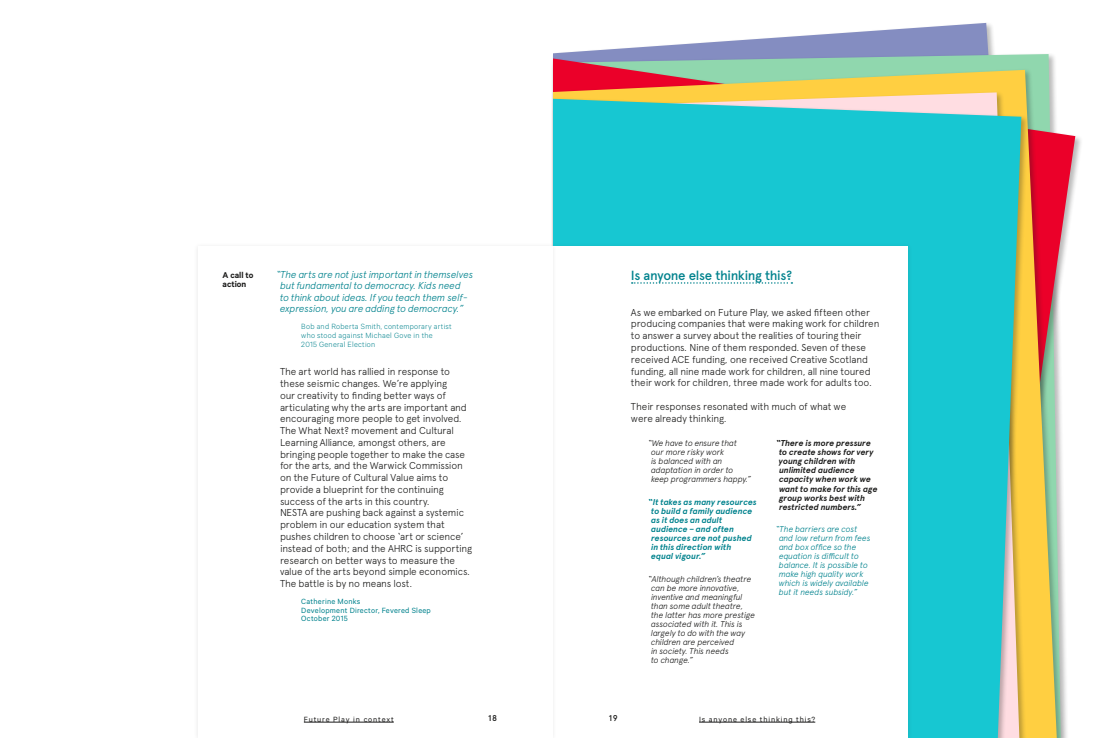
<style>
.page{position:relative;width:1106px;height:738px;background:#fff}
.page>*{position:absolute;margin:0;border:0;box-sizing:border-box;transform-origin:0 0}
.t1{font:500 13.2px "Apercu";letter-spacing:-.025em;color:#00828d}
.t2{font:300 10px/11.7px "Apercu";letter-spacing:-.015em;color:#1c1c1b}
.t3{font:italic 300 10px/11.4px "Apercu";letter-spacing:-.015em;color:#00828d}
.t4{font:600 9.5px/9px "Calibre";color:#1c1c1b}
.t5{font:italic 300 8.5px/9px "Apercu";letter-spacing:-.015em;color:#1c1c1b}
.t6{font:italic 300 8.5px/9px "Apercu";letter-spacing:-.015em;color:#00828d}
.t7{font:italic 700 8.5px/9px "Apercu";letter-spacing:-.005em;color:#1c1c1b}
.t8{font:italic 700 8.5px/9px "Apercu";letter-spacing:-.005em;color:#00828d}
.t9{font:300 8.5px/8.5px "Calibre";letter-spacing:.03em;color:#00828d}
.t10{font:8.5px/8.5px "Calibre";letter-spacing:.03em;color:#00828d}
.t11{font:8.5px "Calibre";letter-spacing:.1em;color:#1c1c1b}
.t12{font:500 8.5px "Apercu";color:#1c1c1b}
</style>
<div class="page">
<svg style="left:558px;top:23px;width:436px;height:30px"></svg>
<svg style="left:553px;top:58px;width:522px;height:679px"></svg>
<svg style="left:553px;top:70px;width:503px;height:667px;background:#db9e57"></svg>
<div style="left:551px;top:97px;width:478px;height:640px;background:#1c1c1b;opacity:.3"></div>
<svg style="left:553px;top:99px;width:468px;height:638px;background:#2ac7cc"></svg>
<div style="left:548px;top:241px;width:364px;height:496px;background:#1c1c1b;opacity:.1"></div>
<div style="left:553px;top:247px;width:354px;height:490px;background:#fff"></div>
<hr style="left:699px;top:721px;width:116px;height:1px;background:#1c1c1b">
<svg style="left:631px;top:282px;width:161px;height:1px"></svg>
<div style="left:193px;top:241px;width:364px;height:496px;background:#fbfbfb"></div>
<div style="left:198px;top:247px;width:355px;height:490px;background:#fff"></div>
<hr style="left:304px;top:721px;width:90px;height:1px;background:#1c1c1b">
<p class="t4" style="left:223px;top:270px;width:32px">A call to action</p>
<p class="t3" style="left:280px;top:268px;width:195px;text-indent:-3px">“The arts are not just important in themselves but fundamental to democracy. Kids need<br>to think about ideas. If you teach them self&shy;expression, you are adding to democracy.”</p>
<p class="t9" style="left:301px;top:322px;width:152px">Bob and Roberta Smith, contemporary artist who stood against Michael Gove in the<br>2015 General Election</p>
<p class="t2" style="left:280px;top:365px;width:193px">The art world has rallied in response to these seismic changes. We’re applying<br>our creativity to finding better ways of articulating why the arts are important and encouraging more people to get involved.<br>The What Next? movement and Cultural Learning Alliance, amongst others, are bringing people together to make the case for the arts, and the Warwick Commission on the Future of Cultural Value aims to provide a blueprint for the continuing success of the arts in this country.<br>NESTA are pushing back against a systemic problem in our education system that pushes children to choose ‘art or science’ instead of both; and the AHRC is supporting research on better ways to measure the value of the arts beyond simple economics.<br>The battle is by no means lost.</p>
<p class="t10" style="left:301px;top:596px;width:131px">Catherine Monks<br>Development Director, Fevered Sleep<br>October 2015</p>
<p class="t11" style="left:304px;top:713px;width:91px">Future Play in context</p>
<p class="t12" style="left:488px;top:712px;width:10px">18</p>
<h1 class="t1" style="left:631px;top:268px;width:163px">Is anyone else thinking this?</h1>
<p class="t2" style="left:631px;top:306px;width:250px">As we embarked on Future Play, we asked fifteen other producing companies that were making work for children to answer a survey about the realities of touring their productions. Nine of them responded. Seven of these received ACE funding, one received Creative Scotland funding, all nine made work for children, all nine toured their work for children, three made work for adults too.</p>
<p class="t2" style="left:631px;top:400px;width:217px">Their responses resonated with much of what we were already thinking.</p>
<p class="t5" style="left:651px;top:438px;width:101px;text-indent:-3px">“We have to ensure that our more risky work<br>is balanced with an adaptation in order to keep programmers happy.”</p>
<p class="t8" style="left:651px;top:497px;width:107px;text-indent:-3px">“It takes as many resources to build a family audience as it does an adult audience – and often resources are not pushed in this direction with<br>equal vigour.”</p>
<p class="t5" style="left:648px;top:573px;width:108px">“Although children’s theatre can be more innovative, inventive and meaningful than some adult theatre,<br>the latter has more prestige associated with it. This is largely to do with the way children are perceived<br>in society. This needs<br>to change.”</p>
<p class="t7" style="left:779px;top:438px;width:100px;text-indent:-3px">“There is more pressure to create shows for very young children with unlimited audience capacity when work we want to make for this age group works best with restricted numbers.”</p>
<p class="t6" style="left:779px;top:524px;width:93px;text-indent:-3px">“The barriers are cost and low return from fees and box office so the equation is difficult to balance. It is possible to make high quality work which is widely available but it needs subsidy.”</p>
<p class="t12" style="left:608px;top:712px;width:10px">19</p>
<p class="t11" style="left:699px;top:713px;width:118px">Is anyone else thinking this?</p>
</div>
